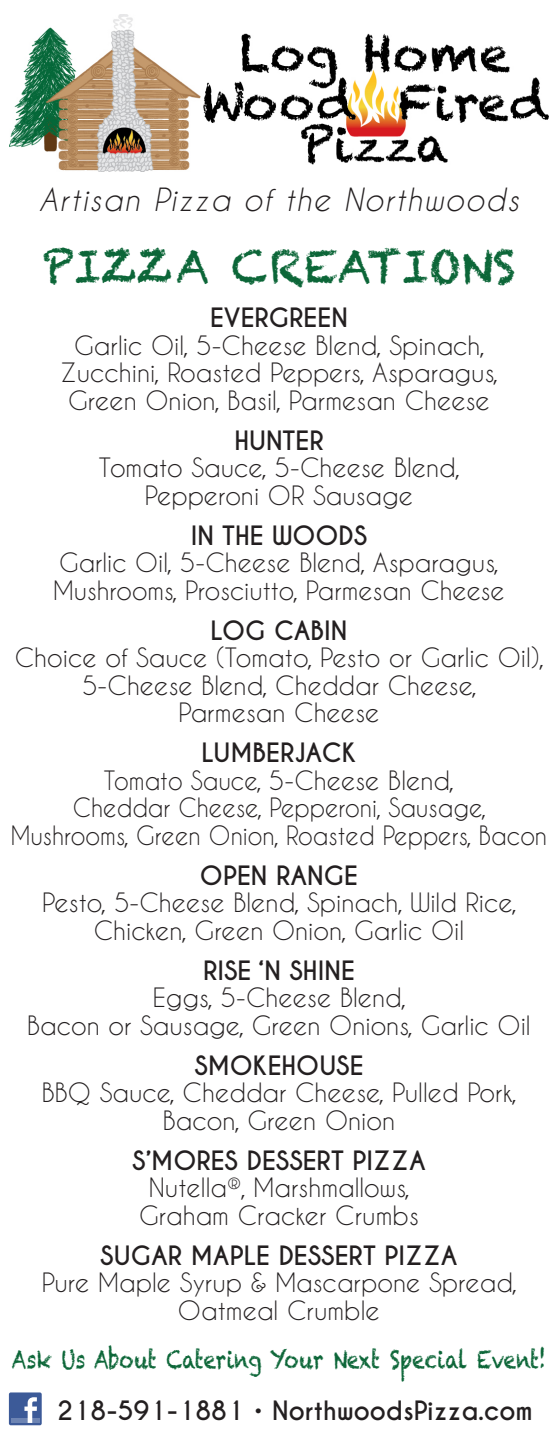
<style>
.page{position:relative;width:558px;height:1440px;background:#fff}
.page>*{position:absolute;margin:0;border:0;box-sizing:border-box;transform-origin:0 0}
.t1{font:45px "Chalkduster";color:#0c6638}
.t2{font:italic 30px "Caviar Dreams";letter-spacing:.05em;color:#231f20}
.t3{font:25px/27.5px "Caviar Dreams";color:#231f20;text-align:center}
.t4{font:700 25px "Caviar Dreams";color:#231f20}
.t5{font:25px "Caviar Dreams";color:#231f20;scale:.94 1}
.t6{font:25px "Chalkduster";color:#0c6638;scale:.79 1}
</style>
<div class="page">
<div style="left:9px;top:1392px;width:33px;height:33px;background:#3c5a98;border-radius:2px"></div>
<div style="left:11px;top:1418px;width:28px;height:5px;background:#6d84b3"></div>
<svg style="left:24px;top:1397px;width:13px;height:26px"></svg>
<img style="left:9px;top:15px;width:540px;height:157px">
<p class="t2" style="left:39px;top:182px;width:481px">Artisan Pizza of the Northwoods</p>
<p class="t1" style="left:42px;top:240px;width:475px">PIZZA CREATIONS</p>
<p class="t4" style="left:210px;top:303px;width:139px">EVERGREEN</p>
<p class="t3" style="left:74px;top:331px;width:412px">Garlic Oil, 5-Cheese Blend, Spinach,</p>
<p class="t3" style="left:61px;top:359px;width:439px">Zucchini, Roasted Peppers, Asparagus,</p>
<p class="t3" style="left:68px;top:386px;width:423px">Green Onion, Basil, Parmesan Cheese</p>
<p class="t4" style="left:234px;top:425px;width:91px">HUNTER</p>
<p class="t3" style="left:99px;top:454px;width:363px">Tomato Sauce, 5-Cheese Blend,</p>
<p class="t3" style="left:145px;top:481px;width:270px">Pepperoni OR Sausage</p>
<p class="t4" style="left:191px;top:520px;width:178px">IN THE WOODS</p>
<p class="t3" style="left:59px;top:549px;width:441px">Garlic Oil, 5-Cheese Blend, Asparagus,</p>
<p class="t3" style="left:53px;top:576px;width:453px">Mushrooms, Prosciutto, Parmesan Cheese</p>
<p class="t4" style="left:211px;top:615px;width:138px">LOG CABIN</p>
<p class="t3" style="left:15px;top:644px;width:531px">Choice of Sauce (Tomato, Pesto or Garlic Oil),<br>5-Cheese Blend, Cheddar Cheese,</p>
<p class="t3" style="left:179px;top:699px;width:203px">Parmesan Cheese</p>
<p class="t4" style="left:201px;top:738px;width:157px">LUMBERJACK</p>
<p class="t5" style="left:104px;top:766px;width:374px">Tomato Sauce, 5-Cheese Blend,</p>
<p class="t5" style="left:73px;top:793px;width:441px">Cheddar Cheese, Pepperoni, Sausage,</p>
<p class="t5" style="left:11px;top:821px;width:572px">Mushrooms, Green Onion, Roasted Peppers, Bacon</p>
<p class="t4" style="left:200px;top:860px;width:160px">OPEN RANGE</p>
<p class="t3" style="left:42px;top:889px;width:476px">Pesto, 5-Cheese Blend, Spinach, Wild Rice,<br>Chicken, Green Onion, Garlic Oil</p>
<p class="t4" style="left:203px;top:955px;width:153px">RISE ‘N SHINE</p>
<p class="t3" style="left:153px;top:984px;width:255px">Eggs, 5-Cheese Blend,</p>
<p class="t3" style="left:27px;top:1011px;width:505px">Bacon or Sausage, Green Onions, Garlic Oil</p>
<p class="t4" style="left:194px;top:1050px;width:171px">SMOKEHOUSE</p>
<p class="t3" style="left:42px;top:1079px;width:477px">BBQ Sauce, Cheddar Cheese, Pulled Pork,</p>
<p class="t3" style="left:163px;top:1106px;width:234px">Bacon, Green Onion</p>
<p class="t4" style="left:132px;top:1145px;width:295px">S’MORES DESSERT PIZZA</p>
<p class="t3" style="left:149px;top:1174px;width:262px">Nutella®, Marshmallows,</p>
<p class="t3" style="left:139px;top:1201px;width:281px">Graham Cracker Crumbs</p>
<p class="t4" style="left:100px;top:1240px;width:359px">SUGAR MAPLE DESSERT PIZZA</p>
<p class="t3" style="left:42px;top:1269px;width:477px">Pure Maple Syrup &amp; Mascarpone Spread,</p>
<p class="t3" style="left:178px;top:1296px;width:204px">Oatmeal Crumble</p>
<p class="t6" style="left:12px;top:1345px;width:678px">Ask Us About Catering Your Next Special Event!</p>
<p class="t4" style="left:57px;top:1395px;width:477px">218-591-1881 • NorthwoodsPizza.com</p>
</div>
